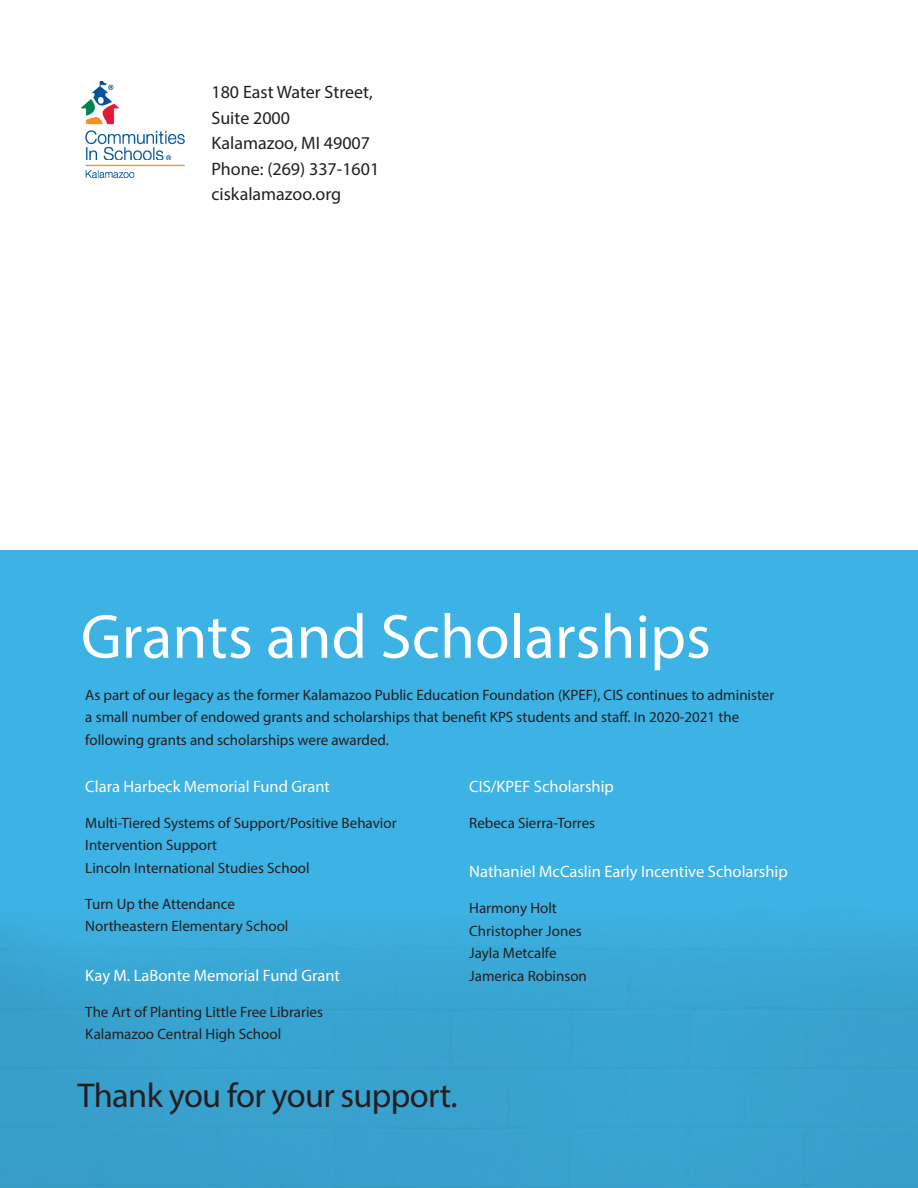
<style>
.page{position:relative;width:918px;height:1188px;background:#fff}
.page>*{position:absolute;margin:0;border:0;box-sizing:border-box;transform-origin:0 0}
.t1{font:63px "Myriad Pro";color:#fff}
.t2{font:34.5px "Myriad Pro";letter-spacing:-.02em;color:#231f20}
.t3{font:18px "Myriad Pro";color:#231f20}
.t4{font:16.5px "Myriad Pro";color:#fff}
.t5{font:15px/22.5px "Myriad Pro";color:#231f20}
</style>
<div class="page">
<img style="left:0;top:551px;width:918px;height:637px">
<img style="left:81px;top:81px;width:103px;height:96px">
<p class="t3" style="left:212px;top:81px;width:163px">180 East Water Street,</p>
<p class="t3" style="left:212px;top:107px;width:80px">Suite 2000</p>
<p class="t3" style="left:212px;top:132px;width:160px">Kalamazoo, MI 49007</p>
<p class="t3" style="left:212px;top:158px;width:169px">Phone: (269) 337-1601</p>
<p class="t3" style="left:212px;top:183px;width:131px">ciskalamazoo.org</p>
<p class="t1" style="left:81px;top:598px;width:631px">Grants and Scholarships</p>
<p class="t5" style="left:85px;top:683px;width:691px">As part of our legacy as the former Kalamazoo Public Education Foundation (KPEF), CIS continues to administer a small number of endowed grants and scholarships that benefit KPS students and staff. In 2020-2021 the following grants and scholarships were awarded.</p>
<p class="t4" style="left:85px;top:776px;width:246px">Clara Harbeck Memorial Fund Grant</p>
<p class="t5" style="left:85px;top:811px;width:313px">Multi-Tiered Systems of Support/Positive Behavior<br>Intervention Support</p>
<p class="t5" style="left:85px;top:856px;width:226px">Lincoln International Studies School</p>
<p class="t5" style="left:85px;top:892px;width:151px">Turn Up the Attendance</p>
<p class="t5" style="left:85px;top:915px;width:205px">Northeastern Elementary School</p>
<p class="t4" style="left:85px;top:965px;width:256px">Kay M. LaBonte Memorial Fund Grant</p>
<p class="t5" style="left:85px;top:1000px;width:239px">The Art of Planting Little Free Libraries</p>
<p class="t5" style="left:85px;top:1023px;width:198px">Kalamazoo Central High School</p>
<p class="t4" style="left:469px;top:776px;width:146px">CIS/KPEF Scholarship</p>
<p class="t5" style="left:469px;top:811px;width:127px">Rebeca Sierra-Torres</p>
<p class="t4" style="left:469px;top:862px;width:320px">Nathaniel McCaslin Early Incentive Scholarship</p>
<p class="t5" style="left:469px;top:897px;width:89px">Harmony Holt</p>
<p class="t5" style="left:469px;top:919px;width:114px">Christopher Jones</p>
<p class="t5" style="left:469px;top:942px;width:89px">Jayla Metcalfe</p>
<p class="t5" style="left:469px;top:964px;width:119px">Jamerica Robinson</p>
<p class="t2" style="left:78px;top:1074px;width:382px">Thank you for your support.</p>
</div>
